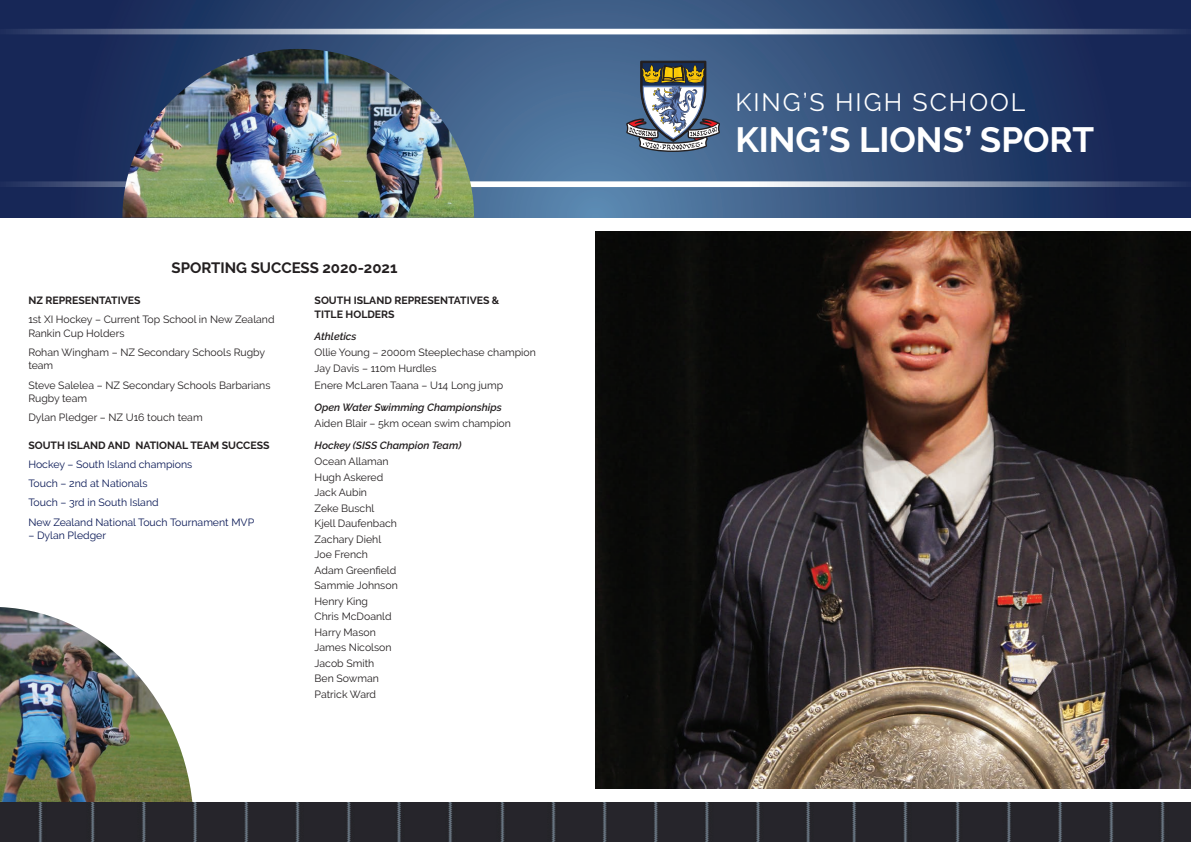
<style>
.page{position:relative;width:1191px;height:842px;background:#fff}
.page>*{position:absolute;margin:0;border:0;box-sizing:border-box;transform-origin:0 0}
.t1{font:700 35px "Raleway";color:#fff}
.t2{font:25px "Raleway";letter-spacing:.08em;color:#fff}
.t3{font:700 15px "Raleway";color:#231f20}
.t4{font:10.5px/15.5px "Raleway";color:#231f20}
.t5{font:10.5px/19.2px "Raleway";color:#091855}
.t6{font:700 10.5px/13.5px "Raleway";color:#231f20}
.t7{font:italic 600 10.5px "Raleway";color:#231f20}
</style>
<div class="page">
<img style="left:0;top:607px;width:193px;height:195px">
<img style="left:595px;top:232px;width:596px;height:556px">
<img style="left:0;top:802px;width:851px;height:40px">
<img style="left:851px;top:802px;width:340px;height:40px">
<svg style="left:0;top:0;width:1191px;height:218px;background:#2f4974"></svg>
<svg style="left:0;top:181px;width:1191px;height:6px"></svg>
<svg style="left:626px;top:61px;width:94px;height:91px;background:#747e87"></svg>
<svg style="left:0;top:29px;width:1191px;height:5px"></svg>
<img style="left:122px;top:49px;width:352px;height:169px">
<h3 class="t3" style="left:171px;top:259px;width:227px">SPORTING SUCCESS 2020-2021</h3>
<p class="t6" style="left:28px;top:294px;width:114px">NZ REPRESENTATIVES</p>
<p class="t4" style="left:28px;top:313px;width:248px;line-height:13.5px">1st XI Hockey – Current Top School in New Zealand<br>Rankin Cup Holders</p>
<p class="t4" style="left:28px;top:345px;width:238px;line-height:13.5px">Rohan Wingham – NZ Secondary Schools Rugby team</p>
<p class="t4" style="left:28px;top:378px;width:244px;line-height:13.5px">Steve Salelea – NZ Secondary Schools Barbarians<br>Rugby team</p>
<p class="t4" style="left:28px;top:410px;width:176px">Dylan Pledger – NZ U16 touch team</p>
<p class="t6" style="left:28px;top:438px;width:243px">SOUTH ISLAND AND NATIONAL TEAM SUCCESS</p>
<p class="t5" style="left:28px;top:455px;width:227px">Hockey – South Island champions<br>Touch – 2nd at Nationals<br>Touch – 3rd in South Island<br>New Zealand National Touch Tournament MVP</p>
<p class="t5" style="left:28px;top:526px;width:79px">– Dylan Pledger</p>
<p class="t6" style="left:314px;top:294px;width:186px">SOUTH ISLAND REPRESENTATIVES &amp;<br>TITLE HOLDERS</p>
<p class="t7" style="left:314px;top:330px;width:43px">Athletics</p>
<p class="t4" style="left:314px;top:344px;width:223px;line-height:16.3px">Ollie Young – 2000m Steeplechase champion<br>Jay Davis – 110m Hurdles<br>Enere McLaren Taana – U14 Long jump</p>
<p class="t7" style="left:314px;top:401px;width:189px">Open Water Swimming Championships</p>
<p class="t4" style="left:314px;top:415px;width:198px">Aiden Blair – 5km ocean swim champion</p>
<p class="t7" style="left:314px;top:439px;width:148px">Hockey (SISS Champion Team)</p>
<p class="t4" style="left:314px;top:454px;width:85px">Ocean Allaman<br>Hugh Askered<br>Jack Aubin<br>Zeke Buschl<br>Kjell Daufenbach<br>Zachary Diehl<br>Joe French<br>Adam Greenfield<br>Sammie Johnson<br>Henry King<br>Chris McDoanld<br>Harry Mason<br>James Nicolson<br>Jacob Smith<br>Ben Sowman<br>Patrick Ward</p>
<h2 class="t2" style="left:735px;top:88px;width:292px">KING’S HIGH SCHOOL</h2>
<h1 class="t1" style="left:735px;top:119px;width:360px">KING’S LIONS’ SPORT</h1>
</div>
